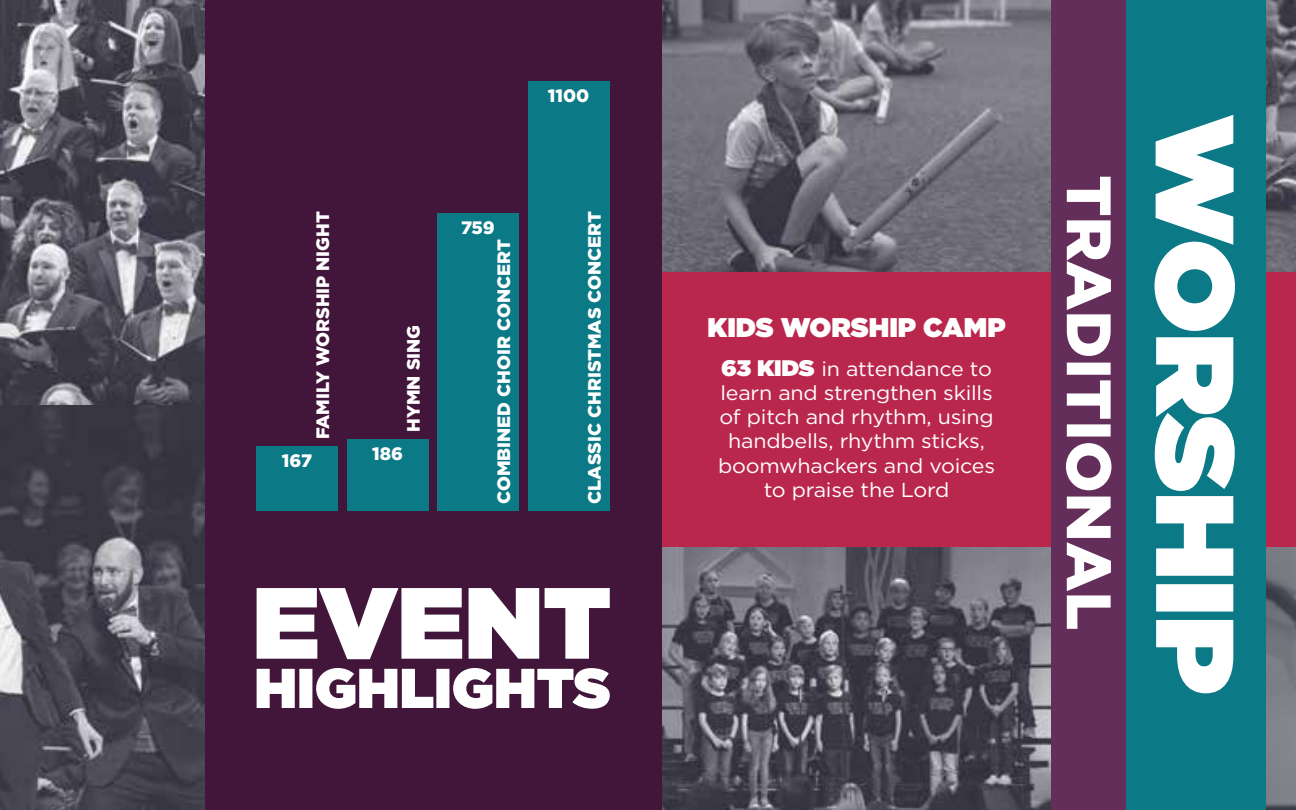
<style>
.page{position:relative;width:1296px;height:810px;background:#fff}
.page>*{position:absolute;margin:0;border:0;box-sizing:border-box;transform-origin:0 0}
.t1{font:900 27px "Gotham";color:#fff}
.t2{font:20.25px/24.3px "Gotham";letter-spacing:-.01em;color:#fff;text-align:center;scale:1.06 1}
.t3{font:900 18px "Gotham";color:#fff}
.s1{font-weight:900;font-size:22.5px}
</style>
<div class="page">
<img style="left:662px;top:0;width:634px;height:272px">
<img style="left:662px;top:547px;width:389px;height:263px">
<img style="left:1266px;top:547px;width:30px;height:263px">
<div style="left:662px;top:272px;width:634px;height:275px;background:#ba274c"></div>
<img style="left:0;top:0;width:205px;height:810px">
<div style="left:1126px;top:0;width:139px;height:810px;background:#0c7987"></div>
<svg style="left:1155px;top:115px;width:80px;height:578px;fill:#fff"></svg>
<div style="left:1052px;top:0;width:74px;height:810px;background:#632e5a"></div>
<svg style="left:1066px;top:177px;width:46px;height:452px"></svg>
<div style="left:205px;top:0;width:457px;height:810px;background:#42163a"></div>
<div style="left:528px;top:81px;width:81px;height:430px;background:#0c7987"></div>
<div style="left:437px;top:213px;width:82px;height:298px;background:#0c7987"></div>
<div style="left:256px;top:446px;width:82px;height:65px;background:#0c7987"></div>
<div style="left:347px;top:439px;width:81px;height:72px;background:#0c7987"></div>
<svg style="left:257px;top:588px;width:353px;height:71px"></svg>
<svg style="left:257px;top:668px;width:353px;height:41px"></svg>
<p class="t3" style="left:548px;top:83px;width:43px">1100</p>
<p class="t3" style="left:310px;top:439px;width:229px;rotate:-90deg">FAMILY WORSHIP NIGHT</p>
<p class="t3" style="left:282px;top:449px;width:32px">167</p>
<p class="t3" style="left:401px;top:432px;width:109px;rotate:-90deg">HYMN SING</p>
<p class="t3" style="left:372px;top:441px;width:32px">186</p>
<p class="t3" style="left:461px;top:216px;width:35px">759</p>
<p class="t3" style="left:491px;top:504px;width:266px;rotate:-90deg">COMBINED CHOIR CONCERT</p>
<p class="t3" style="left:582px;top:504px;width:295px;rotate:-90deg">CLASSIC CHRISTMAS CONCERT</p>
<h1 class="t1" style="left:708px;top:308px;width:299px">KIDS WORSHIP CAMP</h1>
<p class="t2" style="left:718px;top:356px;width:263px"><span class="s1">63 KIDS</span> in attendance to learn and strengthen skills of pitch and rhythm, using handbells, rhythm sticks, boomwhackers and voices to praise the Lord</p>
</div>
